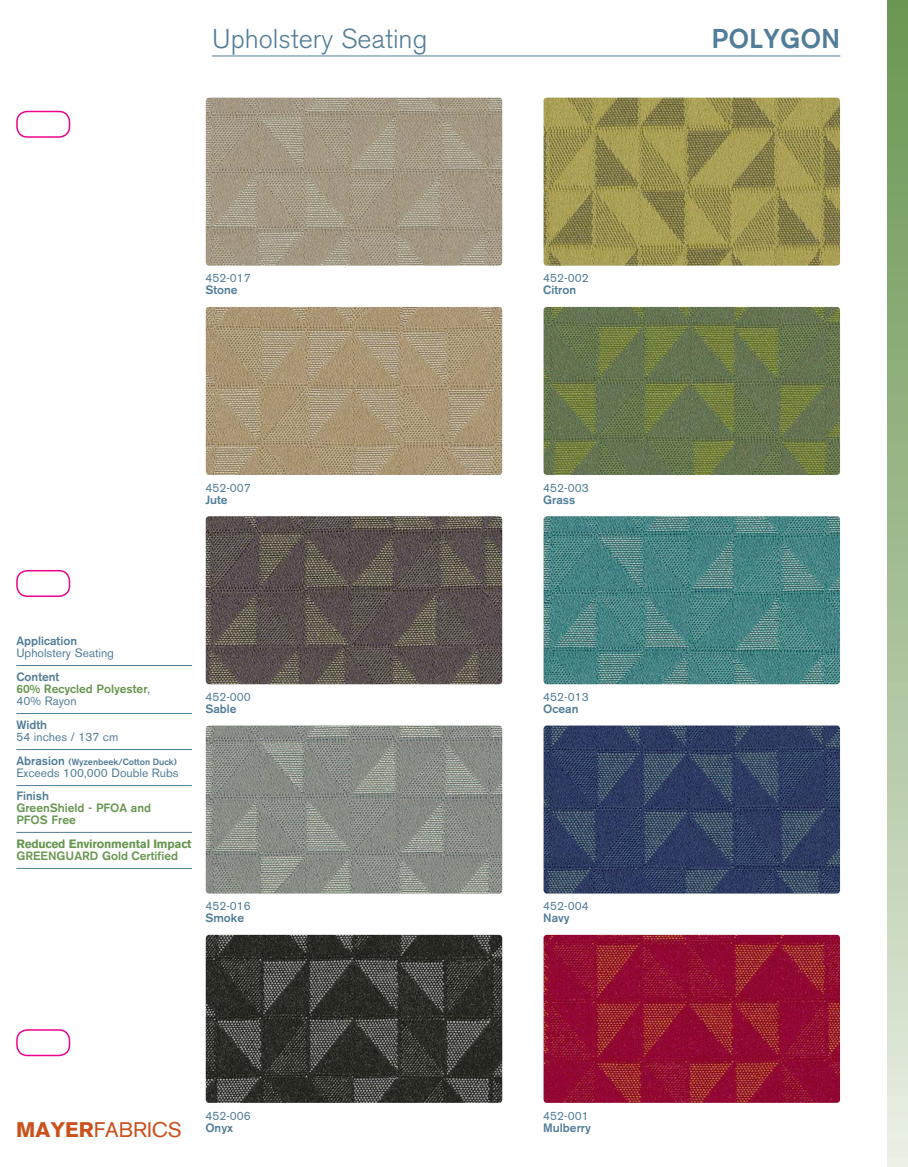
<style>
.page{position:relative;width:908px;height:1167px;background:#fff}
.page>*{position:absolute;margin:0;border:0;box-sizing:border-box;transform-origin:0 0}
.t1{font:300 27px "Akzidenz Grotesk BE";color:#517d98}
.t2{font:500 27px "Akzidenz Grotesk BE";color:#517d98}
.t3{font:21px "Akzidenz Grotesk BE";color:#cb511c}
.t4{font:12px/12px "Akzidenz Grotesk BE";color:#517d98}
.t5{font:500 12px/12px "Akzidenz Grotesk BE";color:#67964f}
.t6{font:500 12px "Akzidenz Grotesk BE";color:#517d98}
.t7{font:700 12px/12px "Akzidenz Grotesk BE";letter-spacing:-.015em;color:#67964f}
.t8{font:500 9px "Akzidenz Grotesk BE";color:#517d98}
.s1{font-weight:500}
.s2{color:#517d98}
.s3{font-weight:400;color:#517d98}
.s4{font-size:12px}
.s5{font-weight:700}
</style>
<div class="page">
<hr style="left:212px;top:56px;width:628px;height:1px;background:#517d98">
<img style="left:206px;top:98px;width:296px;height:168px">
<img style="left:543px;top:98px;width:296px;height:168px">
<img style="left:206px;top:307px;width:296px;height:168px">
<img style="left:543px;top:307px;width:296px;height:168px">
<img style="left:206px;top:516px;width:296px;height:168px">
<img style="left:543px;top:516px;width:296px;height:168px">
<img style="left:206px;top:725px;width:296px;height:168px">
<img style="left:543px;top:725px;width:296px;height:168px">
<img style="left:206px;top:934px;width:296px;height:168px">
<img style="left:543px;top:934px;width:296px;height:168px">
<div style="left:887px;top:0;width:20px;height:1166px;background:linear-gradient(to bottom,#66934d,#e7ede1)"></div>
<hr style="left:16px;top:665px;width:176px;height:1px;background:#517d98">
<hr style="left:16px;top:713px;width:176px;height:1px;background:#517d98">
<hr style="left:16px;top:749px;width:176px;height:1px;background:#517d98">
<hr style="left:16px;top:785px;width:176px;height:1px;background:#517d98">
<hr style="left:16px;top:832px;width:176px;height:1px;background:#517d98">
<hr style="left:16px;top:868px;width:176px;height:1px;background:#517d98">
<div style="left:16px;top:570px;width:54px;height:27px;border:2px solid #ed028c;border-radius:10px"></div>
<div style="left:16px;top:1029px;width:54px;height:27px;border:2px solid #ed028c;border-radius:10px"></div>
<div style="left:16px;top:111px;width:54px;height:27px;border:2px solid #ed028c;border-radius:10px"></div>
<p class="t1" style="left:212px;top:24px;width:217px">Upholstery Seating</p>
<p class="t2" style="left:711px;top:22px;width:130px">POLYGON</p>
<p class="t4" style="left:205px;top:272px;width:47px">452-017</p>
<p class="t6" style="left:205px;top:283px;width:34px">Stone</p>
<p class="t4" style="left:205px;top:481px;width:47px">452-007</p>
<p class="t6" style="left:205px;top:492px;width:24px">Jute</p>
<p class="t4" style="left:16px;top:634px;width:99px"><span class="s1">Application<br></span>Upholstery Seating</p>
<p class="t5" style="left:16px;top:670px;width:135px"><span class="s2">Content<br></span>60% Recycled Polyester<span class="s3">,<br>40% Rayon</span></p>
<p class="t4" style="left:16px;top:718px;width:104px"><span class="s1">Width<br></span>54 inches / 137 cm</p>
<p class="t8" style="left:16px;top:756px;width:162px"><span class="s4">Abrasion</span> (Wyzenbeek/Cotton Duck)</p>
<p class="t4" style="left:16px;top:766px;width:164px">Exceeds 100,000 Double Rubs</p>
<p class="t5" style="left:16px;top:789px;width:136px"><span class="s2">Finish<br></span>GreenShield - PFOA and<br>PFOS Free</p>
<p class="t7" style="left:16px;top:837px;width:177px">Reduced Environmental Impact<br><span class="s1">GREENGUARD Gold Certified</span></p>
<p class="t4" style="left:205px;top:690px;width:47px">452-000</p>
<p class="t6" style="left:205px;top:701px;width:33px">Sable</p>
<p class="t4" style="left:205px;top:900px;width:47px">452-016</p>
<p class="t6" style="left:205px;top:910px;width:40px">Smoke</p>
<p class="t3" style="left:16px;top:1116px;width:167px"><span class="s5">MAYER</span>FABRICS</p>
<p class="t4" style="left:205px;top:1109px;width:47px">452-006</p>
<p class="t6" style="left:205px;top:1119px;width:29px">Onyx</p>
<p class="t4" style="left:543px;top:272px;width:47px">452-002</p>
<p class="t6" style="left:543px;top:283px;width:34px">Citron</p>
<p class="t4" style="left:543px;top:481px;width:47px">452-003</p>
<p class="t6" style="left:543px;top:492px;width:34px">Grass</p>
<p class="t4" style="left:543px;top:690px;width:47px">452-013</p>
<p class="t6" style="left:543px;top:701px;width:37px">Ocean</p>
<p class="t4" style="left:543px;top:900px;width:47px">452-004</p>
<p class="t6" style="left:543px;top:910px;width:28px">Navy</p>
<p class="t4" style="left:543px;top:1109px;width:47px">452-001</p>
<p class="t6" style="left:543px;top:1119px;width:49px">Mulberry</p>
</div>
